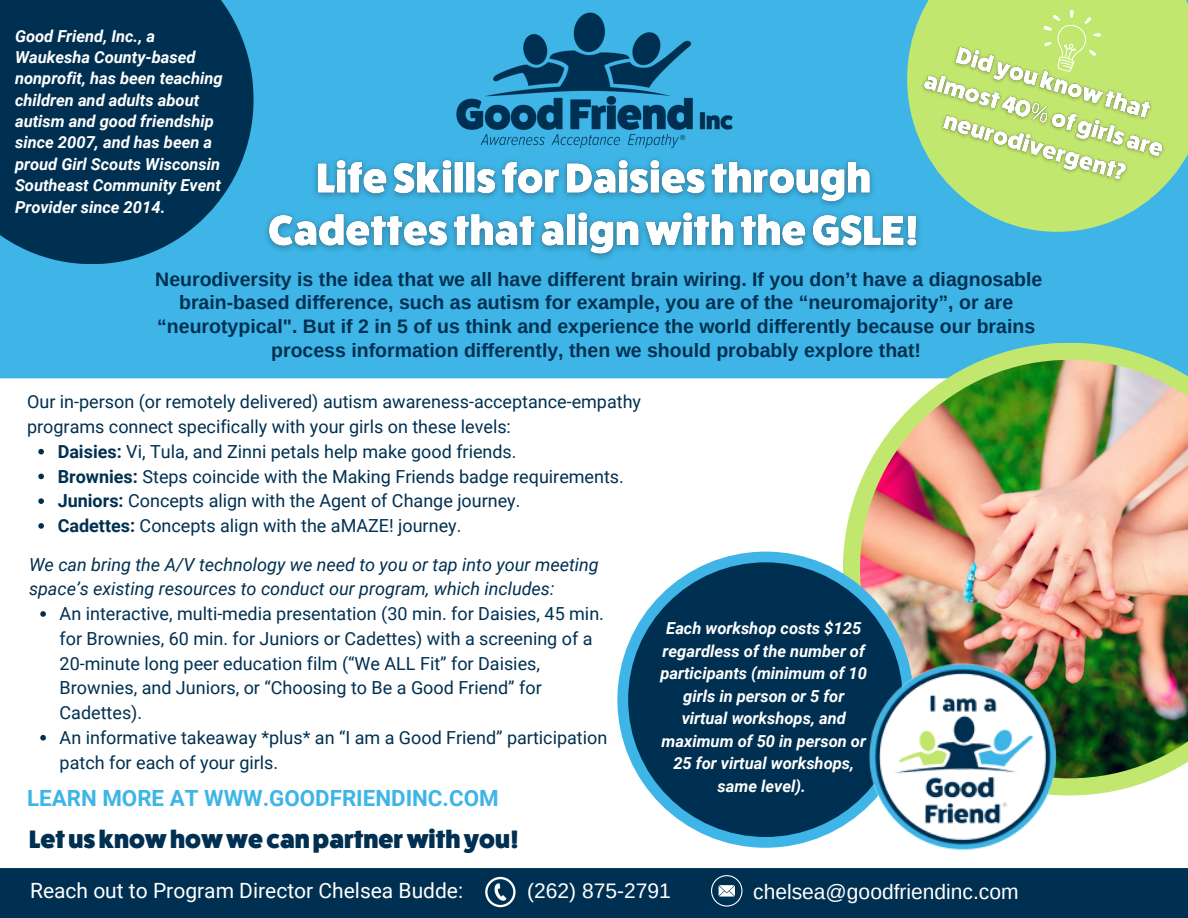
<style>
.page{position:relative;width:1188px;height:918px;background:#fff}
.page>*{position:absolute;margin:0;border:0;box-sizing:border-box;transform-origin:0 0}
.t1{font:800 25.35px "Fat Frank";color:#003051}
.t2{font:700 22.35px "Roboto";color:#3eb5e6}
.t3{font:21px "Arimo";color:#fff}
.t4{font:21px "Roboto";color:#fff}
.t5{font:700 19.5px/23.7px "Arimo";color:#003051;text-align:center}
.t6{font:18px/24.8px "Roboto";color:#003051}
.t7{font:italic 18px/24.8px "Roboto";color:#003051}
.t8{font:italic 700 16.5px/21.3px "Roboto";color:#fff;text-align:center}
.t9{font:7.5px "Arimo";color:#003051}
.s1{font-weight:700}
</style>
<div class="page">
<div style="left:0;top:0;width:1188px;height:378px;background:#3eb5e6"></div>
<svg style="left:843px;top:343px;width:345px;height:453px"></svg>
<svg style="left:849px;top:349px;width:339px;height:440px"></svg>
<img style="left:860px;top:360px;width:328px;height:418px">
<div style="left:0;top:0;width:254px;height:264px;background:#003051"></div>
<div style="left:0;top:868px;width:1188px;height:50px;background:#003051"></div>
<div style="left:617px;top:552px;width:297px;height:296px;background:#3eb5e6;border-radius:50%"></div>
<div style="left:628px;top:562px;width:275px;height:275px;background:#003051;border-radius:50%"></div>
<img style="left:869px;top:664px;width:187px;height:186px">
<svg style="left:485px;top:877px;width:31px;height:30px"></svg>
<svg style="left:711px;top:875px;width:32px;height:32px"></svg>
<img style="left:258px;top:151px;width:670px;height:115px">
<img style="left:452px;top:11px;width:284px;height:137px">
<svg style="left:907px;top:0;width:281px;height:232px;fill:#c2e76e"></svg>
<svg style="left:1043px;top:9px;width:58px;height:22px"></svg>
<img style="left:904px;top:31px;width:280px;height:173px">
<svg style="left:38px;top:449px;width:6px;height:5px"></svg>
<svg style="left:38px;top:474px;width:6px;height:5px"></svg>
<svg style="left:38px;top:498px;width:6px;height:6px"></svg>
<svg style="left:38px;top:523px;width:6px;height:6px"></svg>
<svg style="left:40px;top:611px;width:6px;height:6px"></svg>
<svg style="left:40px;top:735px;width:6px;height:6px"></svg>
<p class="t8" style="left:15px;top:25px;width:209px;text-align:left">Good Friend, Inc., a<br>Waukesha County-based nonprofit, has been teaching children and adults about autism and good friendship since 2007, and has been a proud Girl Scouts Wisconsin<br>Southeast Community Event<br>Provider since 2014.</p>
<p class="t9" style="left:680px;top:133px;width:7px">®</p>
<p class="t5" style="left:155px;top:267px;width:889px">Neurodiversity is the idea that we all have different brain wiring. If you don’t have a diagnosable brain-based difference, such as autism for example, you are of the “neuromajority”, or are “neurotypical". But if 2 in 5 of us think and experience the world differently because our brains process information differently, then we should probably explore that!</p>
<p class="t6" style="left:27px;top:390px;width:616px">Our in-person (or remotely delivered) autism awareness-acceptance-empathy programs connect specifically with your girls on these levels:</p>
<p class="t6" style="left:58px;top:439px;width:460px"><span class="s1">Daisies:</span> Vi, Tula, and Zinni petals help make good friends.</p>
<p class="t6" style="left:58px;top:464px;width:568px"><span class="s1">Brownies:</span> Steps coincide with the Making Friends badge requirements.</p>
<p class="t6" style="left:58px;top:489px;width:464px"><span class="s1">Juniors:</span> Concepts align with the Agent of Change journey.</p>
<p class="t6" style="left:58px;top:514px;width:405px"><span class="s1">Cadettes:</span> Concepts align with the aMAZE! journey.</p>
<p class="t7" style="left:29px;top:552px;width:571px">We can bring the A/V technology we need to you or tap into your meeting space’s existing resources to conduct our program, which includes:</p>
<p class="t6" style="left:60px;top:602px;width:546px">An interactive, multi-media presentation (30 min. for Daisies, 45 min. for Brownies, 60 min. for Juniors or Cadettes) with a screening of a 20-minute long peer education film (“We ALL Fit” for Daisies, Brownies, and Juniors, or “Choosing to Be a Good Friend” for Cadettes).</p>
<p class="t6" style="left:60px;top:725px;width:549px">An informative takeaway *plus* an “I am a Good Friend” participation patch for each of your girls.</p>
<p class="t2" style="left:27px;top:785px;width:473px">LEARN MORE AT WWW.GOODFRIENDINC.COM</p>
<p class="t1" style="left:29px;top:824px;width:491px">Letusknowhowwecanpartnerwithyou!</p>
<p class="t8" style="left:660px;top:617px;width:208px;line-height:22.5px">Each workshop costs $125 regardless of the number of participants (minimum of 10 girls in person or 5 for virtual workshops, and maximum of 50 in person or<br>25 for virtual workshops, same level).</p>
<p class="t4" style="left:30px;top:879px;width:435px">Reach out to Program Director Chelsea Budde:</p>
<p class="t3" style="left:753px;top:880px;width:267px">chelsea@goodfriendinc.com</p>
<p class="t3" style="left:527px;top:879px;width:145px">(262) 875-2791</p>
</div>
